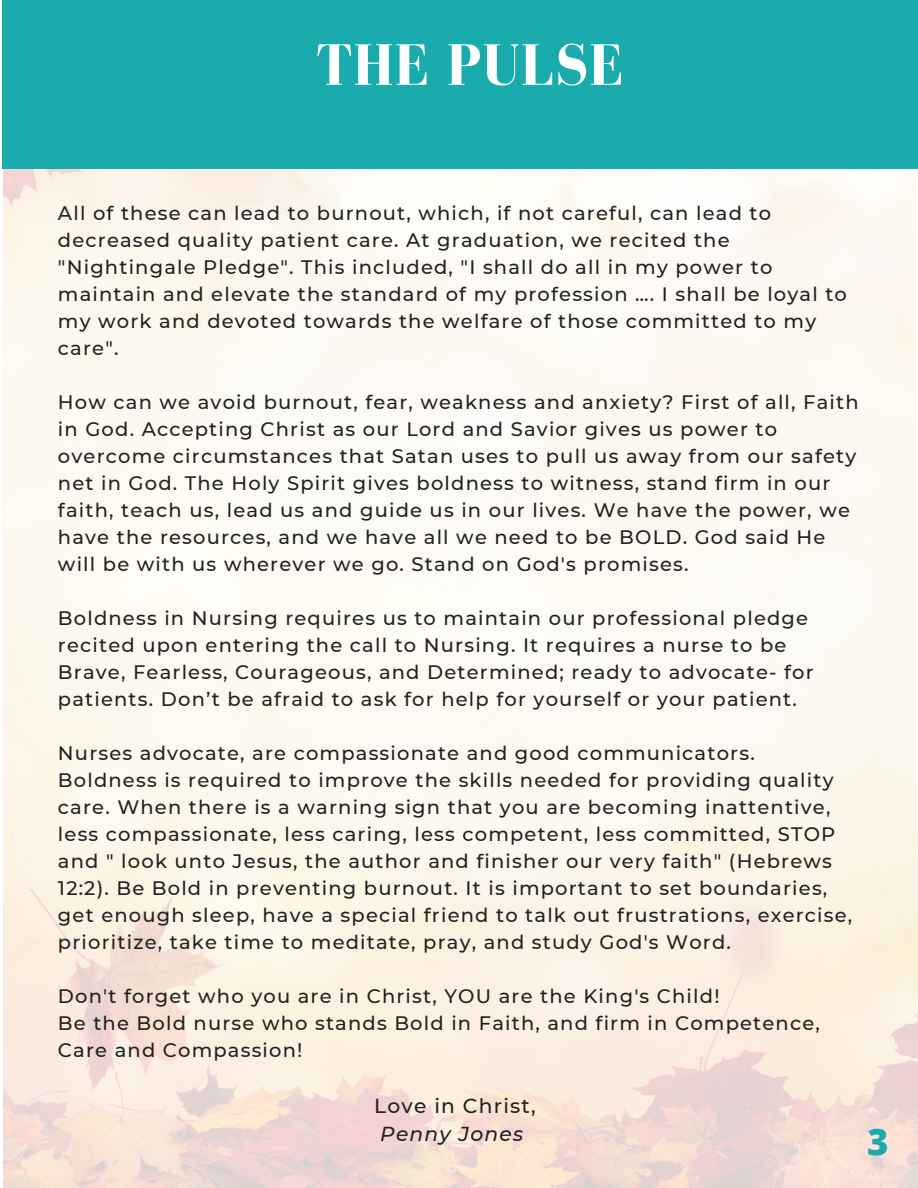
<style>
.page{position:relative;width:918px;height:1188px;background:#fff}
.page>*{position:absolute;margin:0;border:0;box-sizing:border-box;transform-origin:0 0}
.t1{font:700 60px "Bodoni FLF";letter-spacing:.01em;color:#fff}
.t2{font:800 36.6px "Open Sans";color:#1aabad}
.t3{font:500 20.25px "Montserrat";letter-spacing:.06em;color:#222}
.t4{font:italic 500 20.25px "Montserrat";letter-spacing:.06em;color:#222}
.t5{font:500 19.5px/27px "Montserrat";letter-spacing:.06em;color:#222}
</style>
<div class="page">
<div style="left:2px;top:0;width:916px;height:169px;background:#1aabad"></div>
<p class="t1" style="left:316px;top:32px;width:309px">THE PULSE</p>
<p class="t5" style="left:58px;top:199px;width:791px">All of these can lead to burnout, which, if not careful, can lead to decreased quality patient care. At graduation, we recited the "Nightingale Pledge". This included, "I shall do all in my power to maintain and elevate the standard of my profession …. I shall be loyal to my work and devoted towards the welfare of those committed to my care".</p>
<p class="t5" style="left:58px;top:388px;width:802px">How can we avoid burnout, fear, weakness and anxiety? First of all, Faith in God. Accepting Christ as our Lord and Savior gives us power to overcome circumstances that Satan uses to pull us away from our safety net in God. The Holy Spirit gives boldness to witness, stand firm in our faith, teach us, lead us and guide us in our lives. We have the power, we have the resources, and we have all we need to be BOLD. God said He will be with us wherever we go. Stand on God's promises.</p>
<p class="t5" style="left:58px;top:604px;width:757px">Boldness in Nursing requires us to maintain our professional pledge recited upon entering the call to Nursing. It requires a nurse to be Brave, Fearless, Courageous, and Determined; ready to advocate- for patients. Don’t be afraid to ask for help for yourself or your patient.</p>
<p class="t5" style="left:58px;top:739px;width:698px">Nurses advocate, are compassionate and good communicators.</p>
<p class="t5" style="left:58px;top:766px;width:796px">Boldness is required to improve the skills needed for providing quality care. When there is a warning sign that you are becoming inattentive, less compassionate, less caring, less competent, less committed, STOP and " look unto Jesus, the author and finisher our very faith" (Hebrews 12:2). Be Bold in preventing burnout. It is important to set boundaries, get enough sleep, have a special friend to talk out frustrations, exercise, prioritize, take time to meditate, pray, and study God's Word.</p>
<p class="t5" style="left:58px;top:982px;width:663px">Don't forget who you are in Christ, YOU are the King's Child!</p>
<p class="t5" style="left:58px;top:1009px;width:763px">Be the Bold nurse who stands Bold in Faith, and firm in Competence,<br>Care and Compassion!</p>
<p class="t3" style="left:374px;top:1093px;width:163px">Love in Christ,</p>
<p class="t4" style="left:380px;top:1122px;width:145px">Penny Jones</p>
<p class="t2" style="left:867px;top:1116px;width:23px">3</p>
</div>
